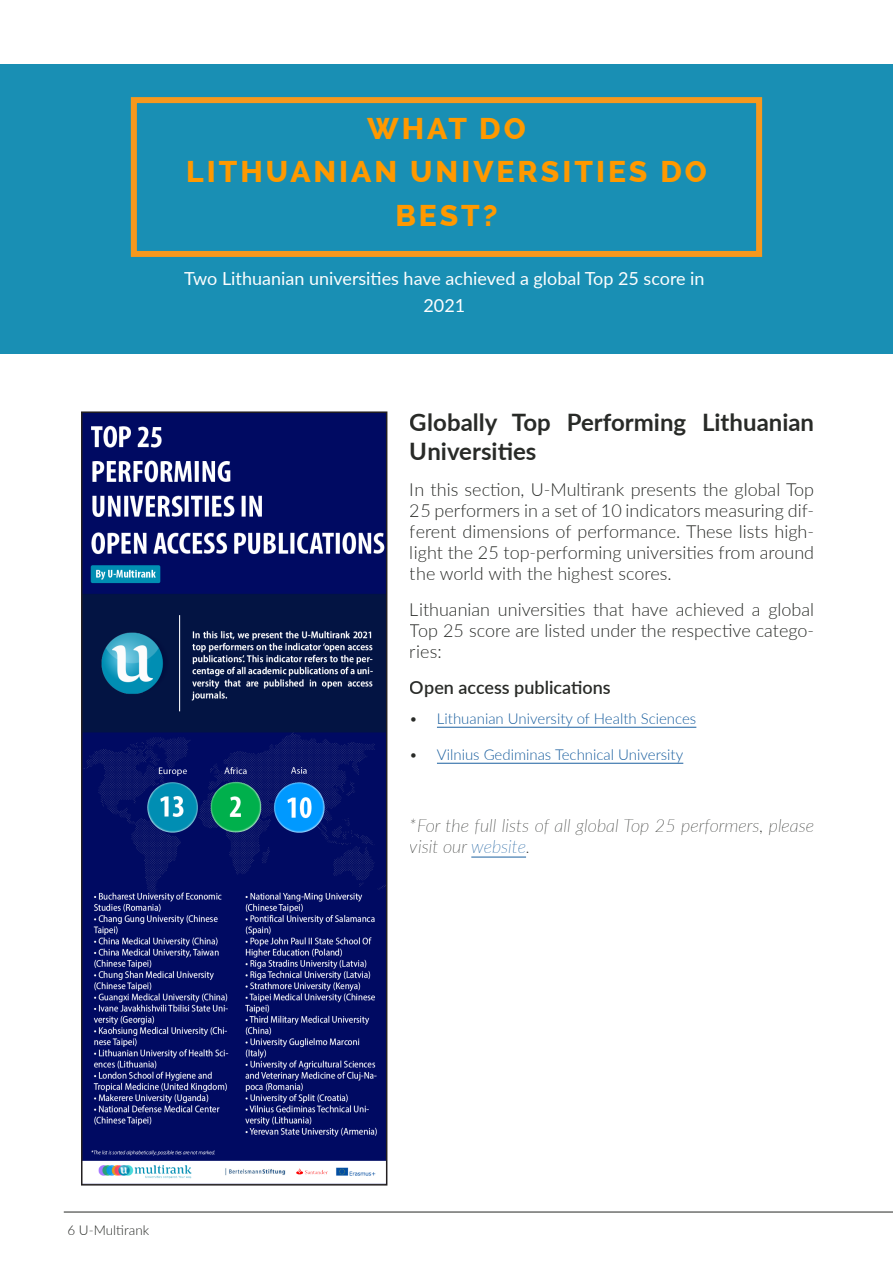
<style>
.page{position:relative;width:893px;height:1263px;background:#fff}
.page>*{position:absolute;margin:0;border:0;box-sizing:border-box;transform-origin:0 0}
.Header_-_Align_Cente{font:800 30px/43.5px "Raleway";letter-spacing:.1em;color:#f90;text-align:center}
.t1{font:700 24px/28.8px "Lato";color:#262825}
.t2{font:300 18px/21px "Lato";color:#262825;text-align:justify}
.t3{font:italic 100 18px/21px "Lato";color:#262825}
.t4{font:18px/27px "Lato";color:#fff;text-align:center}
.t5{font:600 18px "Lato";color:#262825}
.t6{font:300 15px "Lato";color:#175d9e}
.t7{font:300 13.5px "Lato";color:#262825}
.s1{color:#262825}
.s2{color:#175d9e}
</style>
<div class="page">
<div style="left:0;top:64px;width:893px;height:289px;background:#198fb4"></div>
<div style="left:131px;top:97px;width:631px;height:160px;border:6px solid #f7981d"></div>
<hr style="left:64px;top:1212px;width:829px;height:1px;background:#262825">
<hr style="left:437px;top:727px;width:259px;height:1px;background:#175d9e">
<hr style="left:437px;top:763px;width:246px;height:1px;background:#175d9e">
<hr style="left:471px;top:857px;width:55px;height:1px;background:#175d9e">
<img style="left:84px;top:414px;width:300px;height:765px">
<div style="left:81px;top:411px;width:306px;height:774px;border:2px solid #231f20"></div>
<p class="Header_-_Align_Cente" style="left:367px;top:107px;width:160px">WHAT DO</p>
<p class="Header_-_Align_Cente" style="left:186px;top:150px;width:522px">LITHUANIAN UNIVERSITIES DO<br>BEST?</p>
<p class="t4" style="left:184px;top:264px;width:522px">Two Lithuanian universities have achieved a global Top 25 score in<br>2021</p>
<h2 class="t1" style="left:410px;top:407px;width:406px">Globally Top Performing Lithuanian<br>Universities</h2>
<p class="t2" style="left:410px;top:478px;width:406px">In this section, U-Multirank presents the global Top 25 performers in a set of 10 indicators measuring dif&shy;ferent dimensions of performance. These lists high&shy;light the 25 top-performing universities from around the world with the highest scores.</p>
<p class="t2" style="left:410px;top:598px;width:406px">Lithuanian universities that have achieved a global Top 25 score are listed under the respective catego&shy;ries:</p>
<p class="t5" style="left:410px;top:674px;width:202px">Open access publications</p>
<p class="t6" style="left:410px;top:708px;width:288px"><span class="s1">•</span> Lithuanian University of Health Sciences</p>
<p class="t6" style="left:410px;top:744px;width:275px"><span class="s1">•</span> Vilnius Gediminas Technical University</p>
<p class="t3" style="left:410px;top:814px;width:406px">*For the full lists of all global Top 25 performers, please visit our <span class="s2">website</span>.</p>
<p class="t7" style="left:67px;top:1220px;width:83px">6 U-Multirank</p>
</div>
